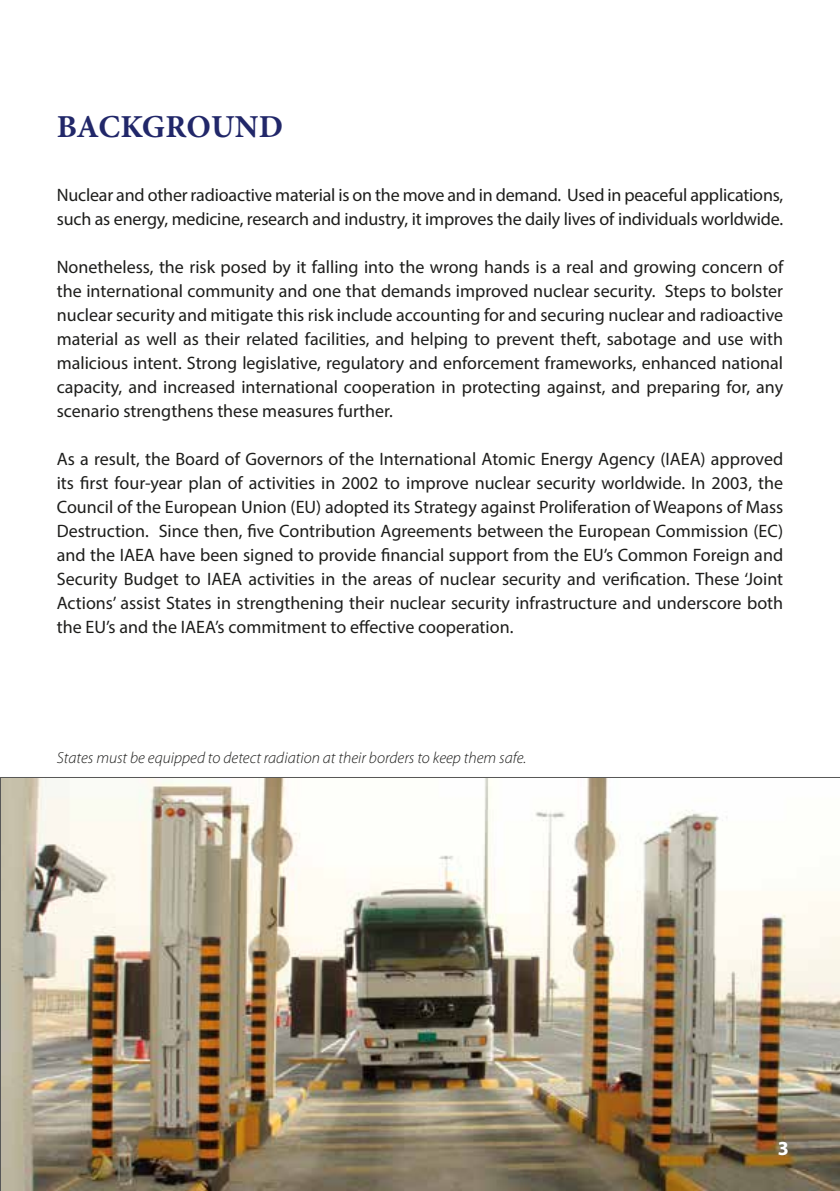
<style>
.page{position:relative;width:840px;height:1191px;background:#fff}
.page>*{position:absolute;margin:0;border:0;box-sizing:border-box;transform-origin:0 0}
.t1{font:700 32px "Minion Pro";color:#212769}
.t2{font:700 20px "Myriad Pro";color:#fff}
.t3{font:18px/24px "Myriad Pro";letter-spacing:-.01em;color:#1d1d1b;text-align:justify}
.t4{font:italic 300 16px "Myriad Pro";color:#1d1d1b}
</style>
<div class="page">
<img style="left:0;top:777px;width:839px;height:414px">
<h1 class="t1" style="left:57px;top:104px;width:227px">BACKGRO UND</h1>
<p class="t3" style="left:57px;top:182px;width:727px">Nuclear and other radioactive material is on the move and in demand. Used in peaceful applications, such as energy, medicine, research and industry, it improves the daily lives of individuals worldwide.</p>
<p class="t3" style="left:57px;top:254px;width:727px">Nonetheless, the risk posed by it falling into the wrong hands is a real and growing concern of the international community and one that demands improved nuclear security. Steps to bolster nuclear security and mitigate this risk include accounting for and securing nuclear and radioactive material as well as their related facilities, and helping to prevent theft, sabotage and use with malicious intent. Strong legislative, regulatory and enforcement frameworks, enhanced national capacity, and increased international cooperation in protecting against, and preparing for, any scenario strengthens these measures further.</p>
<p class="t3" style="left:57px;top:446px;width:727px">As a result, the Board of Governors of the International Atomic Energy Agency (IAEA) approved its first four-year plan of activities in 2002 to improve nuclear security worldwide. In 2003, the Council of the European Union (EU) adopted its Strategy against Proliferation of Weapons of Mass Destruction. Since then, five Contribution Agreements between the European Commission (EC) and the IAEA have been signed to provide financial support from the EU’s Common Foreign and Security Budget to IAEA activities in the areas of nuclear security and verification. These ‘Joint Actions’ assist States in strengthening their nuclear security infrastructure and underscore both the EU’s and the IAEA’s commitment to effective cooperation.</p>
<p class="t4" style="left:57px;top:748px;width:471px">States must be equipped to detect radiation at their borders to keep them safe.</p>
<p class="t2" style="left:777px;top:1135px;width:13px">3</p>
</div>
